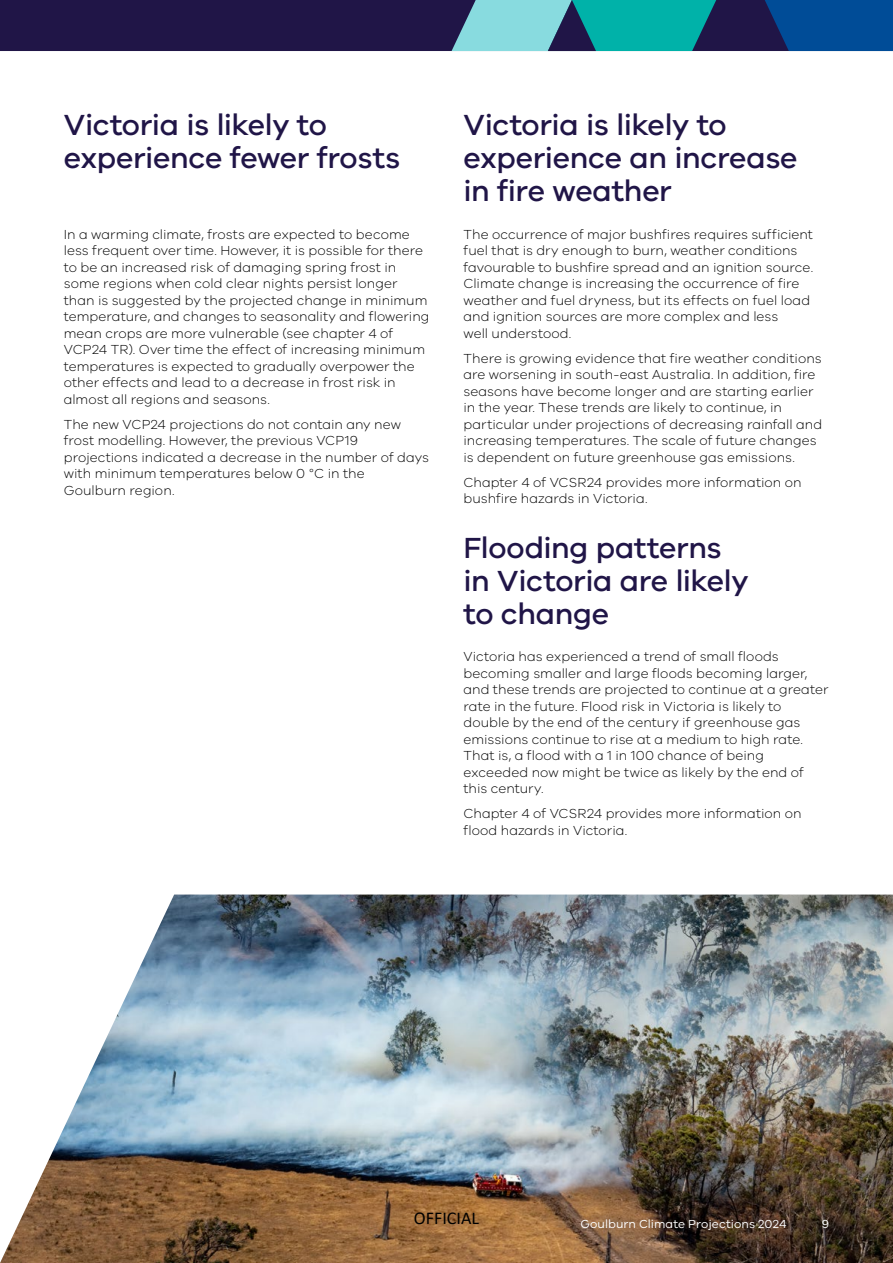
<style>
.page{position:relative;width:893px;height:1263px;background:#fff}
.page>*{position:absolute;margin:0;border:0;box-sizing:border-box;transform-origin:0 0}
.t1{font:500 30px/33px "VIC";letter-spacing:-.015em;color:#201547}
.t2{font:18px "Calibri";color:#000}
.t3{font:300 13.5px/16.5px "VIC";letter-spacing:.005em;color:#000}
.t4{font:12px "VIC";letter-spacing:.005em;color:#fff}
</style>
<div class="page">
<img style="left:0;top:894px;width:893px;height:369px">
<div style="left:0;top:0;width:893px;height:51px;background:#201547"></div>
<svg style="left:765px;top:0;width:128px;height:51px;background:#02468f"></svg>
<svg style="left:452px;top:0;width:264px;height:51px"></svg>
<h1 class="t1" style="left:64px;top:107px;width:338px">Victoria is likely to experience fewer frosts</h1>
<p class="t3" style="left:64px;top:225px;width:367px">In a warming climate, frosts are expected to become less frequent over time. However, it is possible for there to be an increased risk of damaging spring frost in some regions when cold clear nights persist longer than is suggested by the projected change in minimum temperature, and changes to seasonality and flowering mean crops are more vulnerable (see chapter 4 of VCP24 TR). Over time the effect of increasing minimum temperatures is expected to gradually overpower the other effects and lead to a decrease in frost risk in almost all regions and seasons.</p>
<p class="t3" style="left:64px;top:415px;width:367px">The new VCP24 projections do not contain any new frost modelling. However, the previous VCP19 projections indicated a decrease in the number of days with minimum temperatures below 0 °C in the Goulburn region.</p>
<h1 class="t1" style="left:463px;top:107px;width:336px">Victoria is likely to experience an increase in fire weather</h1>
<p class="t3" style="left:463px;top:225px;width:351px">The occurrence of major bushfires requires sufficient fuel that is dry enough to burn, weather conditions favourable to bushfire spread and an ignition source.<br>Climate change is increasing the occurrence of fire weather and fuel dryness, but its effects on fuel load and ignition sources are more complex and less<br>well understood.</p>
<p class="t3" style="left:463px;top:349px;width:360px">There is growing evidence that fire weather conditions are worsening in south-east Australia. In addition, fire seasons have become longer and are starting earlier in the year. These trends are likely to continue, in particular under projections of decreasing rainfall and increasing temperatures. The scale of future changes is dependent on future greenhouse gas emissions.</p>
<p class="t3" style="left:463px;top:473px;width:340px">Chapter 4 of VCSR24 provides more information on bushfire hazards in Victoria.</p>
<h1 class="t1" style="left:463px;top:530px;width:287px">Flooding patterns in Victoria are likely to change</h1>
<p class="t3" style="left:463px;top:648px;width:367px">Victoria has experienced a trend of small floods becoming smaller and large floods becoming larger, and these trends are projected to continue at a greater rate in the future. Flood risk in Victoria is likely to double by the end of the century if greenhouse gas emissions continue to rise at a medium to high rate.<br>That is, a flood with a 1 in 100 chance of being exceeded now might be twice as likely by the end of this century.</p>
<p class="t3" style="left:463px;top:805px;width:340px">Chapter 4 of VCSR24 provides more information on flood hazards in Victoria.</p>
<h2 class="t2" style="left:414px;top:1206px;width:67px">OFFICIAL</h2>
<p class="t4" style="left:580px;top:1217px;width:208px">Goulburn Climate Projections 2024</p>
<p class="t4" style="left:822px;top:1217px;width:9px">9</p>
</div>
